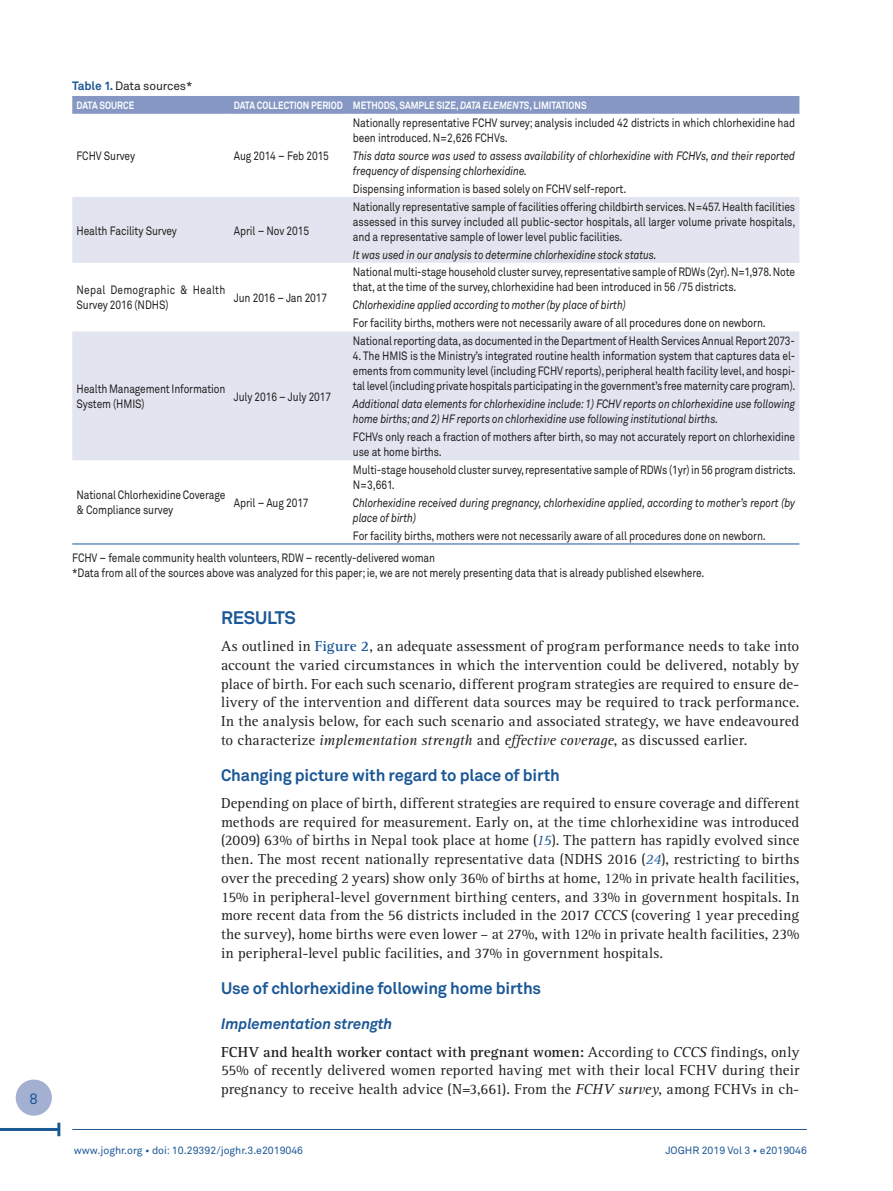
<style>
.page{position:relative;width:893px;height:1191px;background:#fff}
.page>*{position:absolute;margin:0;border:0;box-sizing:border-box;transform-origin:0 0}
.I_Podnaslovi_JOGHR{font:700 18px "Akkurat Pro";letter-spacing:-.015em;color:#1c5896}
.II_Podnaslovi_JOGHR{font:700 16.5px "Akkurat Pro";letter-spacing:-.01em;color:#1c5896}
.txt_osnovni_joghR{font:15px/18.8px "Rotis Serif Std";letter-spacing:.005em;color:#231f20;text-align:justify}
.III_Podnaslovi_JOGHR{font:italic 700 15px "Akkurat Pro";letter-spacing:-.01em;color:#1c5896}
.t1{font:15px "Akkurat Pro";color:#1c5896}
.txt_tab_1{font:12px/15px "Akkurat Pro";letter-spacing:-.01em;color:#231f20;scale:.85 1}
.txt_tab_1-2{font:italic 12px/15px "Akkurat Pro";letter-spacing:-.01em;color:#231f20;scale:.85 1}
.txt_tab_1-3{font:12px/15px "Akkurat Pro";letter-spacing:.025em;color:#231f20;scale:.85 1}
.potpisi_slike{font:12px "Akkurat Pro";letter-spacing:-.01em;color:#231f20}
.tablica_txt_head{font:700 10.5px "Akkurat Pro";color:#fff;scale:.85 1}
.t2{font:10.5px "Akkurat Pro";color:#1c5896}
.s1{font-weight:700;color:#1c5896}
.s2{font-style:italic}
.s3{font-style:italic;color:#1c5896}
.s4{font-weight:700}
</style>
<div class="page">
<hr style="left:72px;top:1129px;width:735px;height:1px;background:#1c5896">
<hr style="left:0;top:1128px;width:59px;height:3px;background:#1c5896">
<hr style="left:57px;top:1122px;width:3px;height:14px;background:#1c5896">
<div style="left:16px;top:1079px;width:36px;height:36px;background:#a4b0d1;border-radius:50%"></div>
<div style="left:72px;top:97px;width:727px;height:16px;background:#8597c2"></div>
<svg style="left:72px;top:197px;width:727px;height:263px;fill:#e2e5f0"></svg>
<hr style="left:72px;top:96px;width:158px;height:1px;background:#8597c2">
<hr style="left:230px;top:96px;width:119px;height:1px;background:#8597c2">
<hr style="left:349px;top:96px;width:450px;height:1px;background:#8597c2">
<hr style="left:72px;top:113px;width:158px;height:1px;background:#8597c2">
<hr style="left:230px;top:113px;width:119px;height:1px;background:#8597c2">
<hr style="left:349px;top:113px;width:450px;height:1px;background:#8597c2">
<hr style="left:349px;top:544px;width:450px;height:1px;background:#1c5896">
<hr style="left:72px;top:544px;width:158px;height:1px;background:#1c5896">
<hr style="left:230px;top:544px;width:119px;height:1px;background:#1c5896">
<p class="t1" style="left:30px;top:1089px;width:10px">8</p>
<p class="potpisi_slike" style="left:72px;top:79px;width:122px"><span class="s1">Table 1.</span> Data sources*</p>
<p class="tablica_txt_head" style="left:77px;top:99px;width:70px">DATA SOURCE</p>
<p class="tablica_txt_head" style="left:234px;top:99px;width:130px">DATA COLLECTION PERIOD</p>
<p class="tablica_txt_head" style="left:353px;top:99px;width:277px">METHODS, SAMPLE SIZE, <span class="s2">DATA ELEMENTS</span>, LIMITATIONS</p>
<p class="txt_tab_1" style="left:77px;top:148px;width:70px">FCHV Survey</p>
<p class="txt_tab_1" style="left:234px;top:148px;width:113px">Aug 2014 – Feb 2015</p>
<p class="txt_tab_1" style="left:77px;top:223px;width:120px">Health Facility Survey</p>
<p class="txt_tab_1" style="left:234px;top:223px;width:90px">April – Nov 2015</p>
<p class="txt_tab_1-3" style="left:77px;top:283px;width:177px">Nepal Demographic &amp; Health<br>Survey 2016 (NDHS)</p>
<p class="txt_tab_1" style="left:234px;top:290px;width:111px">Jun 2016 – Jan 2017</p>
<p class="txt_tab_1" style="left:77px;top:382px;width:177px">Health Management Information<br>System (HMIS)</p>
<p class="txt_tab_1" style="left:234px;top:389px;width:116px">July 2016 – July 2017</p>
<p class="txt_tab_1" style="left:353px;top:115px;width:522px">Nationally representative FCHV survey; analysis included 42 districts in which chlorhexidine had been introduced. N=2,626 FCHVs.</p>
<p class="txt_tab_1-2" style="left:353px;top:148px;width:522px">This data source was used to assess availability of chlorhexidine with FCHVs, and their reported frequency of dispensing chlorhexidine.</p>
<p class="txt_tab_1" style="left:353px;top:181px;width:323px">Dispensing information is based solely on FCHV self-report.</p>
<p class="txt_tab_1" style="left:353px;top:199px;width:522px;text-align:justify">Nationally representative sample of facilities offering childbirth services. N=457. Health facilities assessed in this survey included all public-sector hospitals, all larger volume private hospitals, and a representative sample of lower level public facilities.</p>
<p class="txt_tab_1-2" style="left:353px;top:247px;width:359px">It was used in our analysis to determine chlorhexidine stock status.</p>
<p class="txt_tab_1" style="left:353px;top:265px;width:522px">National multi-stage household cluster survey, representative sample of RDWs (2yr). N=1,978. Note that, at the time of the survey, chlorhexidine had been introduced in 56 /75 districts.</p>
<p class="txt_tab_1-2" style="left:353px;top:298px;width:322px">Chlorhexidine applied according to mother (by place of birth)</p>
<p class="txt_tab_1" style="left:353px;top:316px;width:487px">For facility births, mothers were not necessarily aware of all procedures done on newborn.</p>
<p class="txt_tab_1" style="left:353px;top:334px;width:521px">National reporting data, as documented in the Department of Health Services Annual Report 2073-</p>
<p class="txt_tab_1" style="left:353px;top:349px;width:522px;text-align:justify">4. The HMIS is the Ministry’s integrated routine health information system that captures data el&shy;ements from community level (including FCHV reports), peripheral health facility level, and hospi&shy;tal level (including private hospitals participating in the government’s free maternity care program).</p>
<p class="txt_tab_1-2" style="left:353px;top:397px;width:522px">Additional data elements for chlorhexidine include: 1) FCHV reports on chlorhexidine use following home births; and 2) HF reports on chlorhexidine use following institutional births.</p>
<p class="txt_tab_1" style="left:353px;top:429px;width:522px">FCHVs only reach a fraction of mothers after birth, so may not accurately report on chlorhexidine use at home births.</p>
<p class="txt_tab_1" style="left:353px;top:462px;width:523px">Multi-stage household cluster survey, representative sample of RDWs (1yr) in 56 program districts.<br>N=3,661.</p>
<p class="txt_tab_1-2" style="left:353px;top:495px;width:522px">Chlorhexidine received during pregnancy, chlorhexidine applied, according to mother’s report (by place of birth)</p>
<p class="txt_tab_1" style="left:353px;top:528px;width:487px">For facility births, mothers were not necessarily aware of all procedures done on newborn.</p>
<p class="txt_tab_1" style="left:72px;top:550px;width:428px">FCHV – female community health volunteers, RDW – recently-delivered woman</p>
<p class="txt_tab_1" style="left:72px;top:565px;width:745px">*Data from all of the sources above was analyzed for this paper; ie, we are not merely presenting data that is already published elsewhere.</p>
<p class="I_Podnaslovi_JOGHR" style="left:221px;top:606px;width:76px">RESULTS</p>
<p class="txt_osnovni_joghR" style="left:221px;top:637px;width:580px">As outlined in <span class="s1">Figure 2</span>, an adequate assessment of program performance needs to take into account the varied circumstances in which the intervention could be delivered, notably by place of birth. For each such scenario, different program strategies are required to ensure de&shy;livery of the intervention and different data sources may be required to track performance.<br>In the analysis below, for each such scenario and associated strategy, we have endeavoured to characterize <span class="s2">implementation strength</span> and <span class="s2">effective coverage</span>, as discussed earlier.</p>
<p class="II_Podnaslovi_JOGHR" style="left:221px;top:764px;width:340px">Changing picture with regard to place of birth</p>
<p class="txt_osnovni_joghR" style="left:221px;top:794px;width:580px">Depending on place of birth, different strategies are required to ensure coverage and different methods are required for measurement. Early on, at the time chlorhexidine was introduced (2009) 63% of births in Nepal took place at home (<span class="s3">15</span>). The pattern has rapidly evolved since then. The most recent nationally representative data (NDHS 2016 (<span class="s3">24</span>), restricting to births over the preceding 2 years) show only 36% of births at home, 12% in private health facilities, 15% in peripheral-level government birthing centers, and 33% in government hospitals. In more recent data from the 56 districts included in the 2017 <span class="s2">CCCS</span> (covering 1 year preceding the survey), home births were even lower – at 27%, with 12% in private health facilities, 23% in peripheral-level public facilities, and 37% in government hospitals.</p>
<p class="II_Podnaslovi_JOGHR" style="left:221px;top:977px;width:322px">Use of chlorhexidine following home births</p>
<p class="III_Podnaslovi_JOGHR" style="left:221px;top:1014px;width:173px">Implementation strength</p>
<p class="txt_osnovni_joghR" style="left:221px;top:1042px;width:580px"><span class="s4">FCHV and health worker contact with pregnant women:</span> According to <span class="s2">CCCS</span> findings, only 55% of recently delivered women reported having met with their local FCHV during their pregnancy to receive health advice (N=3,661). From the <span class="s2">FCHV survey</span>, among FCHVs in ch-</p>
<p class="txt_tab_1" style="left:77px;top:488px;width:177px">National Chlorhexidine Coverage &amp; Compliance survey</p>
<p class="txt_tab_1" style="left:234px;top:495px;width:89px">April – Aug 2017</p>
<p class="t2" style="left:74px;top:1143px;width:231px">www.joghr.org • doi: 10.29392/joghr.3.e2019046</p>
<p class="t2" style="left:665px;top:1143px;width:143px">JOGHR 2019 Vol 3 • e2019046</p>
</div>
